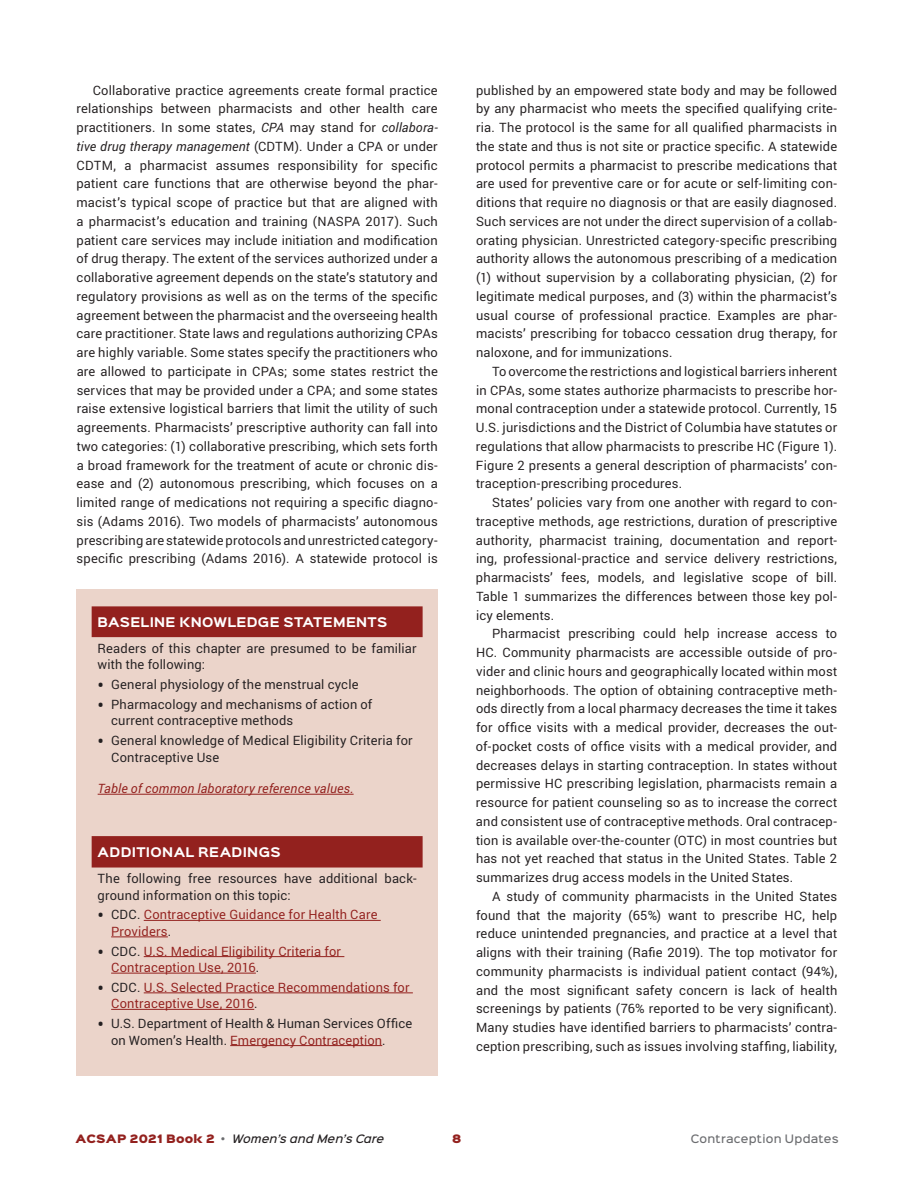
<style>
.page{position:relative;width:918px;height:1188px;background:#fff}
.page>*{position:absolute;margin:0;border:0;box-sizing:border-box;transform-origin:0 0}
.t1{font:12.9px/18.8px "Roboto";letter-spacing:.015em;color:#231f20;text-align:justify}
.t2{font:12.9px/16.5px "Roboto";letter-spacing:.015em;color:#93211e}
.t3{font:italic 12.9px "Roboto";letter-spacing:.015em;color:#93211e}
.t4{font:700 12px "Sinkin Sans 700";letter-spacing:.03em;color:#fff}
.t5{font:italic 500 10.5px "Sinkin Sans 500";letter-spacing:.015em;color:#231f20}
.t6{font:500 10.5px "Sinkin Sans 500";letter-spacing:.025em;color:#6c6d70}
.t7{font:10.5px "Sinkin Sans 900 X Black";color:#93211e}
.s1{font-style:italic}
.s2{font-size:19.35px}
.s3{font-size:19.35px;color:#231f20}
.s4{color:#231f20}
.s5{color:#93211e}
.s6{font-family:"Sinkin Sans 900 X Black";font-weight:400;font-style:normal;color:#93211e}
.s7{font-style:normal;color:#6c6d70}
</style>
<div class="page">
<div style="left:77px;top:589px;width:361px;height:487px;background:#ebd4ca"></div>
<svg style="left:92px;top:606px;width:331px;height:262px"></svg>
<hr style="left:98px;top:794px;width:256px;height:1px;background:#93211e">
<hr style="left:144px;top:920px;width:237px;height:1px;background:#93211e">
<hr style="left:111px;top:937px;width:57px;height:1px;background:#93211e">
<hr style="left:144px;top:956px;width:200px;height:1px;background:#93211e">
<hr style="left:111px;top:973px;width:145px;height:1px;background:#93211e">
<hr style="left:144px;top:992px;width:269px;height:1px;background:#93211e">
<hr style="left:111px;top:1009px;width:143px;height:1px;background:#93211e">
<hr style="left:230px;top:1045px;width:152px;height:1px;background:#93211e">
<p class="t1" style="left:77px;top:80px;width:363px;text-indent:16px">Collaborative practice agreements create formal practice relationships between pharmacists and other health care practitioners. In some states, <span class="s1">CPA</span> may stand for <span class="s1">collabora&shy;tive drug therapy management</span> (CDTM). Under a CPA or under CDTM, a pharmacist assumes responsibility for specific patient care functions that are otherwise beyond the phar&shy;macist’s typical scope of practice but that are aligned with a pharmacist’s education and training (NASPA 2017). Such patient care services may include initiation and modification of drug therapy. The extent of the services authorized under a collaborative agreement depends on the state’s statutory and regulatory provisions as well as on the terms of the specific agreement between the pharmacist and the overseeing health care practitioner. State laws and regulations authorizing CPAs are highly variable. Some states specify the practitioners who are allowed to participate in CPAs; some states restrict the services that may be provided under a CPA; and some states raise extensive logistical barriers that limit the utility of such agreements. Pharmacists’ prescriptive authority can fall into two categories: (1) collaborative prescribing, which sets forth a broad framework for the treatment of acute or chronic dis&shy;ease and (2) autonomous prescribing, which focuses on a limited range of medications not requiring a specific diagno&shy;sis (Adams 2016). Two models of pharmacists’ autonomous prescribing are statewide protocols and unrestricted category&shy;specific prescribing (Adams 2016). A statewide protocol is</p>
<p class="t4" style="left:98px;top:615px;width:291px">BASELINE KNOWLEDGE STATEMENTS</p>
<p class="t1" style="left:98px;top:640px;width:320px;line-height:16.5px">Readers of this chapter are presumed to be familiar with the following:</p>
<p class="t1" style="left:98px;top:675px;width:262px"><span class="s2">•</span> General physiology of the menstrual cycle</p>
<p class="t1" style="left:111px;top:696px;width:263px;line-height:16.5px;text-indent:-14px"><span class="s2">•</span> Pharmacology and mechanisms of action of current contraceptive methods</p>
<p class="t1" style="left:111px;top:732px;width:303px;line-height:16.5px;text-indent:-14px"><span class="s2">•</span> General knowledge of Medical Eligibility Criteria for<br>Contraceptive Use</p>
<p class="t3" style="left:98px;top:781px;width:257px">Table of common laboratory reference values.</p>
<p class="t4" style="left:98px;top:846px;width:184px">ADDITIONAL READINGS</p>
<p class="t1" style="left:98px;top:870px;width:320px;line-height:16.5px">The following free resources have additional back&shy;ground information on this topic:</p>
<p class="t2" style="left:111px;top:906px;width:268px;text-indent:-14px"><span class="s3">•</span> <span class="s4">CDC.</span> Contraceptive Guidance for Health Care<br>Providers<span class="s4">.</span></p>
<p class="t2" style="left:111px;top:942px;width:232px;text-indent:-14px"><span class="s3">•</span> <span class="s4">CDC.</span> U.S. Medical Eligibility Criteria for<br>Contraception Use, 2016<span class="s4">.</span></p>
<p class="t2" style="left:111px;top:979px;width:300px;text-indent:-14px"><span class="s3">•</span> <span class="s4">CDC.</span> U.S. Selected Practice Recommendations for<br>Contraceptive Use, 2016<span class="s4">.</span></p>
<p class="t1" style="left:111px;top:1015px;width:303px;line-height:16.5px;text-indent:-14px"><span class="s2">•</span> U.S. Department of Health &amp; Human Services Office on Women’s Health. <span class="s5">Emergency Contraception</span>.</p>
<p class="t1" style="left:476px;top:80px;width:363px">published by an empowered state body and may be followed by any pharmacist who meets the specified qualifying crite&shy;ria. The protocol is the same for all qualified pharmacists in the state and thus is not site or practice specific. A statewide protocol permits a pharmacist to prescribe medications that are used for preventive care or for acute or self-limiting con&shy;ditions that require no diagnosis or that are easily diagnosed.<br>Such services are not under the direct supervision of a collab&shy;orating physician. Unrestricted category-specific prescribing authority allows the autonomous prescribing of a medication (1) without supervision by a collaborating physician, (2) for legitimate medical purposes, and (3) within the pharmacist’s usual course of professional practice. Examples are phar&shy;macists’ prescribing for tobacco cessation drug therapy, for naloxone, and for immunizations.</p>
<p class="t1" style="left:476px;top:362px;width:363px;text-indent:16px">To overcome the restrictions and logistical barriers inherent in CPAs, some states authorize pharmacists to prescribe hor&shy;monal contraception under a statewide protocol. Currently, 15<br>U.S. jurisdictions and the District of Columbia have statutes or regulations that allow pharmacists to prescribe HC (Figure 1).<br>Figure 2 presents a general description of pharmacists’ con&shy;traception-prescribing procedures.</p>
<p class="t1" style="left:476px;top:493px;width:363px;text-indent:16px">States’ policies vary from one another with regard to con&shy;traceptive methods, age restrictions, duration of prescriptive authority, pharmacist training, documentation and report&shy;ing, professional-practice and service delivery restrictions, pharmacists’ fees, models, and legislative scope of bill.<br>Table 1 summarizes the differences between those key pol&shy;icy elements.</p>
<p class="t1" style="left:476px;top:624px;width:363px;text-indent:16px">Pharmacist prescribing could help increase access to HC. Community pharmacists are accessible outside of pro&shy;vider and clinic hours and geographically located within most neighborhoods. The option of obtaining contraceptive meth&shy;ods directly from a local pharmacy decreases the time it takes for office visits with a medical provider, decreases the out&shy;of-pocket costs of office visits with a medical provider, and decreases delays in starting contraception. In states without permissive HC prescribing legislation, pharmacists remain a resource for patient counseling so as to increase the correct and consistent use of contraceptive methods. Oral contracep&shy;tion is available over-the-counter (OTC) in most countries but has not yet reached that status in the United States. Table 2 summarizes drug access models in the United States.</p>
<p class="t1" style="left:476px;top:887px;width:363px;text-indent:16px">A study of community pharmacists in the United States found that the majority (65%) want to prescribe HC, help reduce unintended pregnancies, and practice at a level that aligns with their training (Rafie 2019). The top motivator for community pharmacists is individual patient contact (94%), and the most significant safety concern is lack of health screenings by patients (76% reported to be very significant).<br>Many studies have identified barriers to pharmacists’ contra&shy;ception prescribing, such as issues involving staffing, liability,</p>
<p class="t5" style="left:76px;top:1130px;width:310px"><span class="s6">ACSAP 2021 Book 2</span> <span class="s7">•</span> Women’s and Men’s Care</p>
<p class="t7" style="left:452px;top:1133px;width:11px">8</p>
<p class="t6" style="left:691px;top:1130px;width:149px">Contraception Updates</p>
</div>
